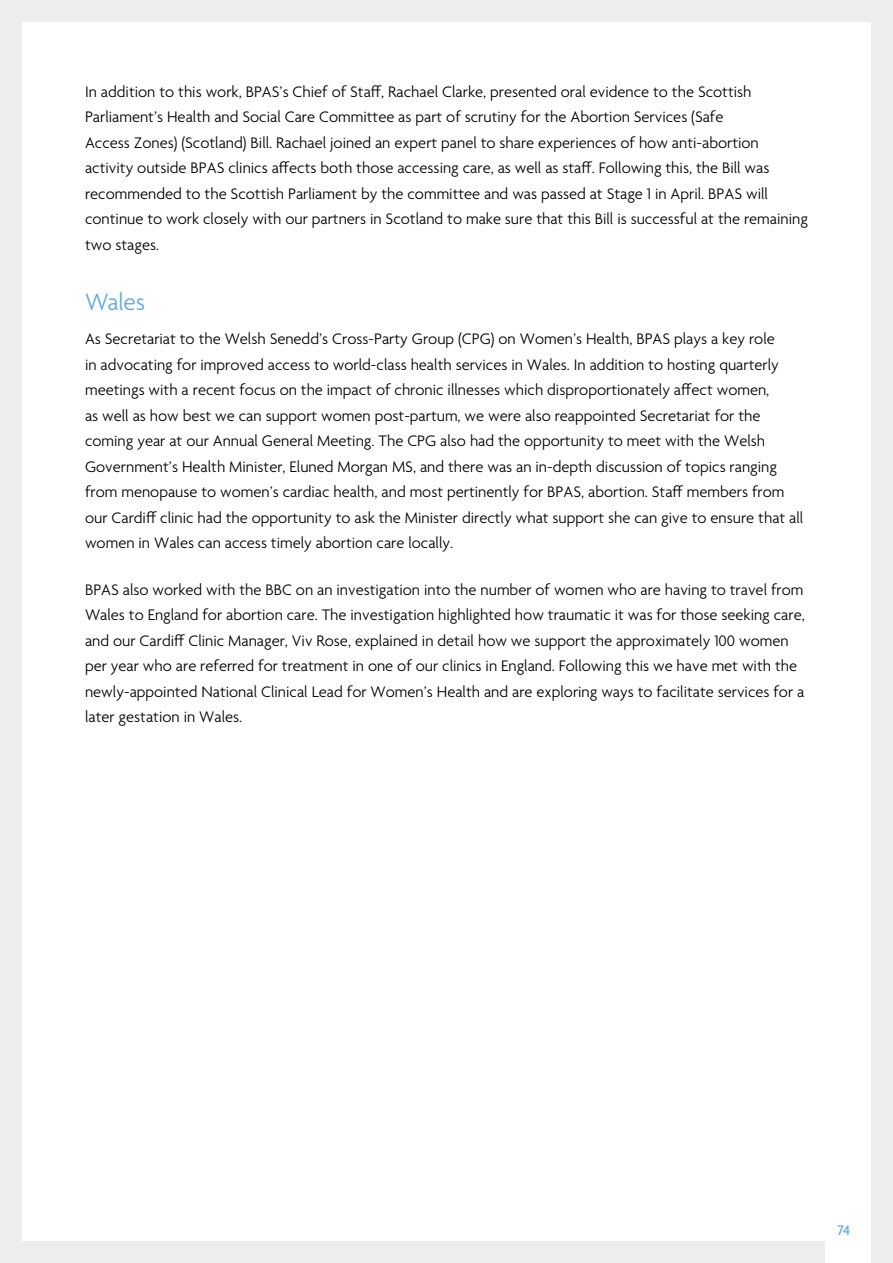
<style>
.page{position:relative;width:893px;height:1263px;background:#fff}
.page>*{position:absolute;margin:0;border:0;box-sizing:border-box;transform-origin:0 0}
.t1{font:300 25.5px "Agenda";letter-spacing:-.01em;color:#62a9d8}
.t2{font:300 16.5px/25.5px "Agenda";color:#000}
.t3{font:500 15px "Agenda";color:#62a9d8}
</style>
<div class="page">
<div style="left:0;top:0;width:893px;height:21px;background:#ededed"></div>
<div style="left:0;top:1242px;width:825px;height:21px;background:#ededed"></div>
<div style="left:0;top:0;width:21px;height:1263px;background:#ededed"></div>
<div style="left:872px;top:0;width:21px;height:1263px;background:#ededed"></div>
<p class="t2" style="left:85px;top:80px;width:724px">In addition to this work, BPAS’s Chief of Staff, Rachael Clarke, presented oral evidence to the Scottish Parliament’s Health and Social Care Committee as part of scrutiny for the Abortion Services (Safe<br>Access Zones) (Scotland) Bill. Rachael joined an expert panel to share experiences of how anti-abortion activity outside BPAS clinics affects both those accessing care, as well as staff. Following this, the Bill was recommended to the Scottish Parliament by the committee and was passed at Stage 1 in April. BPAS will continue to work closely with our partners in Scotland to make sure that this Bill is successful at the remaining two stages.</p>
<h1 class="t1" style="left:85px;top:288px;width:62px">Wales</h1>
<p class="t2" style="left:85px;top:327px;width:720px">As Secretariat to the Welsh Senedd’s Cross-Party Group (CPG) on Women’s Health, BPAS plays a key role<br>in advocating for improved access to world-class health services in Wales. In addition to hosting quarterly meetings with a recent focus on the impact of chronic illnesses which disproportionately affect women,<br>as well as how best we can support women post-partum, we were also reappointed Secretariat for the coming year at our Annual General Meeting. The CPG also had the opportunity to meet with the Welsh Government’s Health Minister, Eluned Morgan MS, and there was an in-depth discussion of topics ranging from menopause to women’s cardiac health, and most pertinently for BPAS, abortion. Staff members from our Cardiff clinic had the opportunity to ask the Minister directly what support she can give to ensure that all women in Wales can access timely abortion care locally.</p>
<p class="t2" style="left:85px;top:578px;width:721px">BPAS also worked with the BBC on an investigation into the number of women who are having to travel from Wales to England for abortion care. The investigation highlighted how traumatic it was for those seeking care, and our Cardiff Clinic Manager, Viv Rose, explained in detail how we support the approximately 100 women per year who are referred for treatment in one of our clinics in England. Following this we have met with the newly-appointed National Clinical Lead for Women’s Health and are exploring ways to facilitate services for a later gestation in Wales.</p>
<p class="t3" style="left:837px;top:1222px;width:14px">74</p>
</div>
